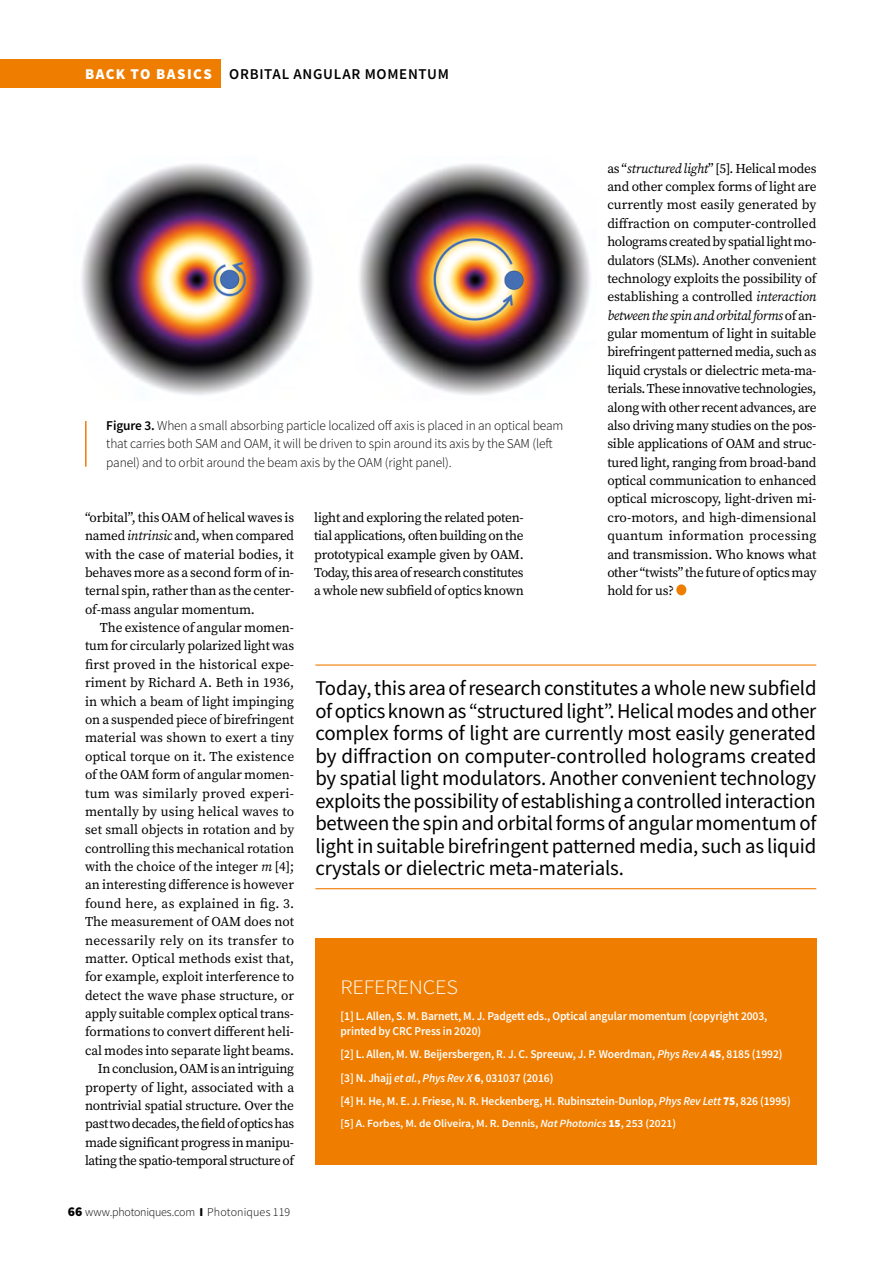
<style>
.page{position:relative;width:893px;height:1263px;background:#fff}
.page>*{position:absolute;margin:0;border:0;box-sizing:border-box;transform-origin:0 0}
.t1{font:21px/22.5px "Source Sans Pro";letter-spacing:-.01em;color:#000;text-align:justify}
.t2{font:300 20.55px "Source Sans Pro";letter-spacing:-.01em;color:#fff;scale:1.08 1}
.t3{font:600 15px "Source Sans Pro";letter-spacing:.045em;color:#000}
.t4{font:13.5px/18.3px "Source Serif Pro";letter-spacing:-.005em;color:#000;text-align:justify}
.t5{font:300 13.5px/18.3px "Source Sans Pro";letter-spacing:-.01em;color:#000}
.t6{font:600 12px/23.5px "Source Sans Pro";letter-spacing:-.01em;color:#fff;scale:.96 1}
.t7{font:300 12px "Source Sans Pro";color:#000}
.t8{font:600 10.95px "Source Sans Pro";letter-spacing:-.01em;color:#fff;scale:1.05 1}
.s1{font-weight:900;color:#fff}
.s2{font-style:italic}
.s3{font-weight:600}
.s4{font-weight:900}
.s5{font-weight:900;font-size:13.5px}
</style>
<div class="page">
<div style="left:0;top:60px;width:221px;height:28px;background:#ef7d00"></div>
<div style="left:676px;top:584px;width:10px;height:11px;background:#ef7d00;border-radius:50%"></div>
<div style="left:315px;top:938px;width:501px;height:227px;background:#ef7d00"></div>
<img style="left:81px;top:164px;width:510px;height:232px">
<hr style="left:315px;top:664px;width:501px;height:2px;background:#ef7d00">
<hr style="left:315px;top:888px;width:501px;height:1px;background:#ef7d00">
<hr style="left:85px;top:421px;width:2px;height:46px;background:#ef7d00">
<p class="t3" style="left:85px;top:64px;width:365px"><span class="s1">BACK TO BASICS</span> ORBITAL ANGULAR MOMENTUM</p>
<p class="t4" style="left:607px;top:159px;width:211px">as “<span class="s2">structured light</span>” [5]. Helical modes and other complex forms of light are currently most easily generated by diffraction on computer-controlled holograms created by spatial light mo&shy;dulators (SLMs). Another convenient technology exploits the possibility of establishing a controlled <span class="s2">interaction between the spin and orbital forms</span> of an&shy;gular momentum of light in suitable birefringent patterned media, such as liquid crystals or dielectric meta-ma&shy;terials. These innovative technologies, along with other recent advances, are also driving many studies on the pos&shy;sible applications of OAM and struc&shy;tured light, ranging from broad-band optical communication to enhanced optical microscopy, light-driven mi&shy;cro-motors, and high-dimensional quantum information processing and transmission. Who knows what other “twists” the future of optics may hold for us?</p>
<p class="t5" style="left:106px;top:416px;width:459px"><span class="s3">Figure 3.</span> When a small absorbing particle localized off axis is placed in an optical beam that carries both SAM and OAM, it will be driven to spin around its axis by the SAM (left panel) and to orbit around the beam axis by the OAM (right panel).</p>
<p class="t4" style="left:85px;top:508px;width:211px">“orbital”, this OAM of helical waves is named <span class="s2">intrinsic</span> and, when compared with the case of material bodies, it behaves more as a second form of in&shy;ternal spin, rather than as the center&shy;of-mass angular momentum.</p>
<p class="t4" style="left:85px;top:618px;width:211px;text-align:right">The existence of angular momen&shy;tum for circularly polarized light was first proved in the historical expe&shy;riment by Richard A. Beth in 1936, in which a beam of light impinging on a suspended piece of birefringent material was shown to exert a tiny optical torque on it. The existence of the OAM form of angular momen&shy;tum was similarly proved experi&shy;mentally by using helical waves to set small objects in rotation and by controlling this mechanical rotation with the choice of the integer <span class="s2">m</span> [4]; an interesting difference is however found here, as explained in fig. 3.<br>The measurement of OAM does not necessarily rely on its transfer to matter. Optical methods exist that, for example, exploit interference to detect the wave phase structure, or apply suitable complex optical trans&shy;formations to convert different heli&shy;cal modes into separate light beams.<br>In conclusion, OAM is an intriguing property of light, associated with a nontrivial spatial structure. Over the past two decades, the field of optics has made significant progress in manipu&shy;lating the spatio-temporal structure of</p>
<p class="t4" style="left:314px;top:508px;width:211px">light and exploring the related poten&shy;tial applications, often building on the prototypical example given by OAM.<br>Today, this area of research constitutes a whole new subfield of optics known</p>
<p class="t1" style="left:315px;top:677px;width:503px">Today, this area of research constitutes a whole new subfield of optics known as “structured light”. Helical modes and other complex forms of light are currently most easily generated by diffraction on computer-controlled holograms created by spatial light modulators. Another convenient technology exploits the possibility of establishing a controlled interaction between the spin and orbital forms of angular momentum of light in suitable birefringent patterned media, such as liquid crystals or dielectric meta-materials.</p>
<h2 class="t2" style="left:341px;top:974px;width:110px">REFERENCES</h2>
<p class="t6" style="left:341px;top:1008px;width:446px;line-height:15px">[1] L. Allen, S. M. Barnett, M. J. Padgett eds., Optical angular momentum (copyright 2003, printed by CRC Press in 2020)</p>
<p class="t6" style="left:341px;top:1042px;width:470px">[2] L. Allen, M. W. Beijersbergen, R. J. C. Spreeuw, J. P. Woerdman, <span class="s2">Phys Rev A</span> <span class="s4">45</span>, 8185 (1992) [3] N. Jhajj <span class="s2">et al.</span>, <span class="s2">Phys Rev X</span> <span class="s4">6</span>, 031037 (2016)<br>[4] H. He, M. E. J. Friese, N. R. Heckenberg, H. Rubinsztein-Dunlop, <span class="s2">Phys Rev Lett</span> <span class="s4">75</span>, 826 (1995)</p>
<p class="t8" style="left:341px;top:1116px;width:321px">[5] A. Forbes, M. de Oliveira, M. R. Dennis, <span class="s2">Nat Photonics</span> <span class="s4">15</span>, 253 (2021)</p>
<p class="t7" style="left:68px;top:1205px;width:224px"><span class="s5">66</span> www.photoniques.com <span class="s4">I</span> Photoniques 119</p>
</div>
